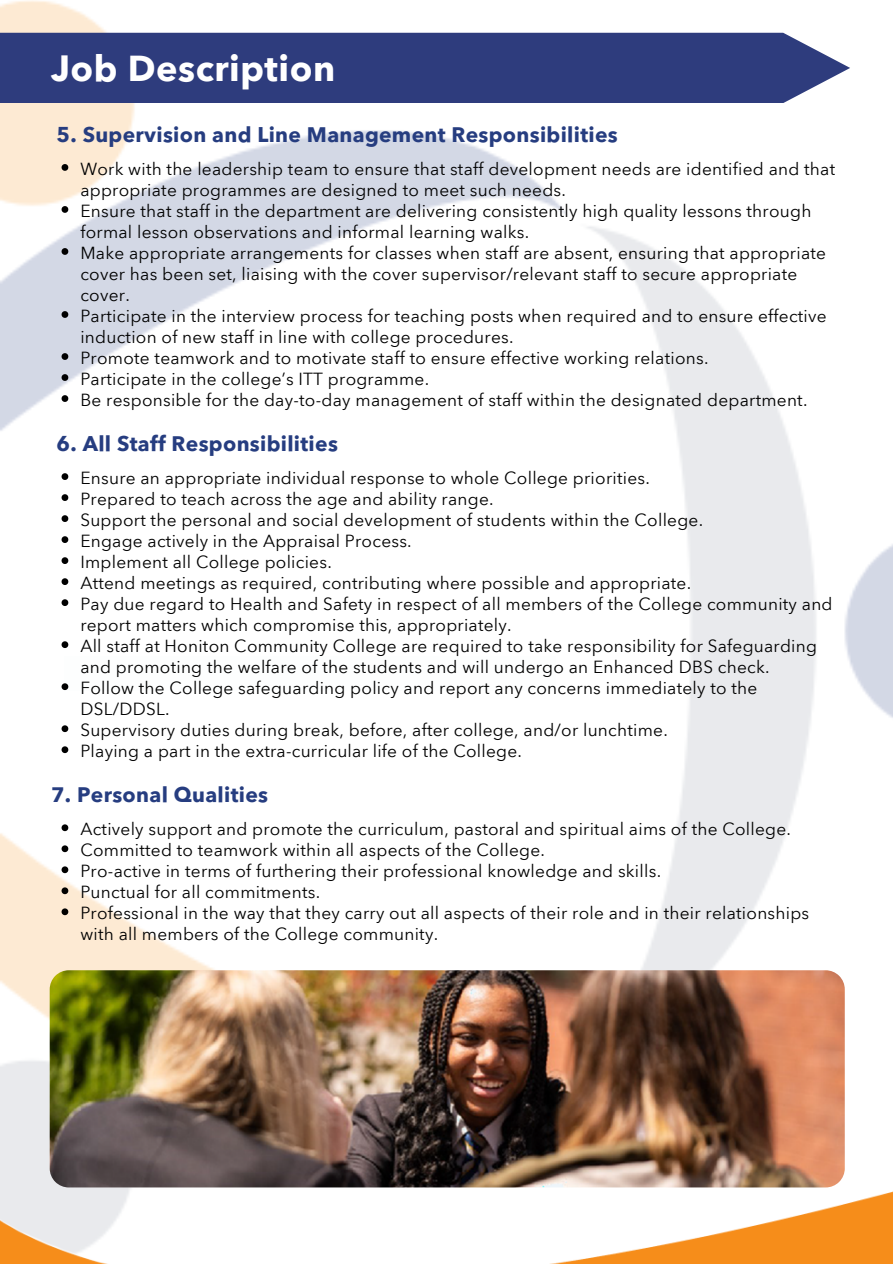
<style>
.page{position:relative;width:893px;height:1264px;background:#fff}
.page>*{position:absolute;margin:0;border:0;box-sizing:border-box;transform-origin:0 0}
.t1{font:700 36px "Avenir Next Arabic";letter-spacing:.015em;color:#fff}
.t2{font:700 21px "Avenir Next Arabic";letter-spacing:.015em;color:#263d80}
.t3{font:17.25px/21px "Avenir Next Arabic";letter-spacing:.015em;color:#000}
</style>
<div class="page">
<div style="left:0;top:33px;width:850px;height:70px;background:#2e3c7d"></div>
<svg style="left:62px;top:164px;width:6px;height:7px"></svg>
<svg style="left:62px;top:206px;width:6px;height:7px"></svg>
<svg style="left:62px;top:248px;width:6px;height:7px"></svg>
<svg style="left:62px;top:311px;width:6px;height:7px"></svg>
<svg style="left:62px;top:353px;width:6px;height:7px"></svg>
<svg style="left:62px;top:374px;width:6px;height:7px"></svg>
<svg style="left:62px;top:395px;width:6px;height:7px"></svg>
<svg style="left:62px;top:473px;width:6px;height:7px"></svg>
<svg style="left:62px;top:494px;width:6px;height:7px"></svg>
<svg style="left:62px;top:515px;width:6px;height:7px"></svg>
<svg style="left:62px;top:536px;width:6px;height:7px"></svg>
<svg style="left:62px;top:557px;width:6px;height:7px"></svg>
<svg style="left:62px;top:578px;width:6px;height:7px"></svg>
<svg style="left:62px;top:599px;width:6px;height:7px"></svg>
<svg style="left:62px;top:641px;width:6px;height:7px"></svg>
<svg style="left:62px;top:683px;width:6px;height:7px"></svg>
<svg style="left:62px;top:725px;width:6px;height:7px"></svg>
<svg style="left:62px;top:746px;width:6px;height:7px"></svg>
<svg style="left:62px;top:824px;width:6px;height:7px"></svg>
<svg style="left:62px;top:845px;width:6px;height:7px"></svg>
<svg style="left:62px;top:866px;width:6px;height:7px"></svg>
<svg style="left:62px;top:887px;width:6px;height:7px"></svg>
<svg style="left:62px;top:908px;width:6px;height:7px"></svg>
<img style="left:50px;top:970px;width:794px;height:217px">
<img style="left:0;top:1187px;width:892px;height:76px">
<h1 class="t1" style="left:51px;top:48px;width:286px">Job Description</h1>
<p class="t2" style="left:57px;top:122px;width:562px">5. Supervision and Line Management Responsibilities</p>
<p class="t3" style="left:80px;top:158px;width:756px">Work with the leadership team to ensure that staff development needs are identified and that appropriate programmes are designed to meet such needs.<br>Ensure that staff in the department are delivering consistently high quality lessons through formal lesson observations and informal learning walks.<br>Make appropriate arrangements for classes when staff are absent, ensuring that appropriate cover has been set, liaising with the cover supervisor/relevant staff to secure appropriate cover.<br>Participate in the interview process for teaching posts when required and to ensure effective induction of new staff in line with college procedures.<br>Promote teamwork and to motivate staff to ensure effective working relations.<br>Participate in the college’s ITT programme.<br>Be responsible for the day-to-day management of staff within the designated department.</p>
<p class="t2" style="left:57px;top:431px;width:283px">6. All Staff Responsibilities</p>
<p class="t3" style="left:80px;top:467px;width:753px">Ensure an appropriate individual response to whole College priorities.<br>Prepared to teach across the age and ability range.<br>Support the personal and social development of students within the College.<br>Engage actively in the Appraisal Process.<br>Implement all College policies.<br>Attend meetings as required, contributing where possible and appropriate.<br>Pay due regard to Health and Safety in respect of all members of the College community and report matters which compromise this, appropriately.<br>All staff at Honiton Community College are required to take responsibility for Safeguarding and promoting the welfare of the students and will undergo an Enhanced DBS check.<br>Follow the College safeguarding policy and report any concerns immediately to the DSL/DDSL.<br>Supervisory duties during break, before, after college, and/or lunchtime.<br>Playing a part in the extra-curricular life of the College.</p>
<p class="t2" style="left:51px;top:782px;width:218px">7. Personal Qualities</p>
<p class="t3" style="left:80px;top:818px;width:730px">Actively support and promote the curriculum, pastoral and spiritual aims of the College.<br>Committed to teamwork within all aspects of the College.<br>Pro-active in terms of furthering their professional knowledge and skills.<br>Punctual for all commitments.<br>Professional in the way that they carry out all aspects of their role and in their relationships with all members of the College community.</p>
</div>
